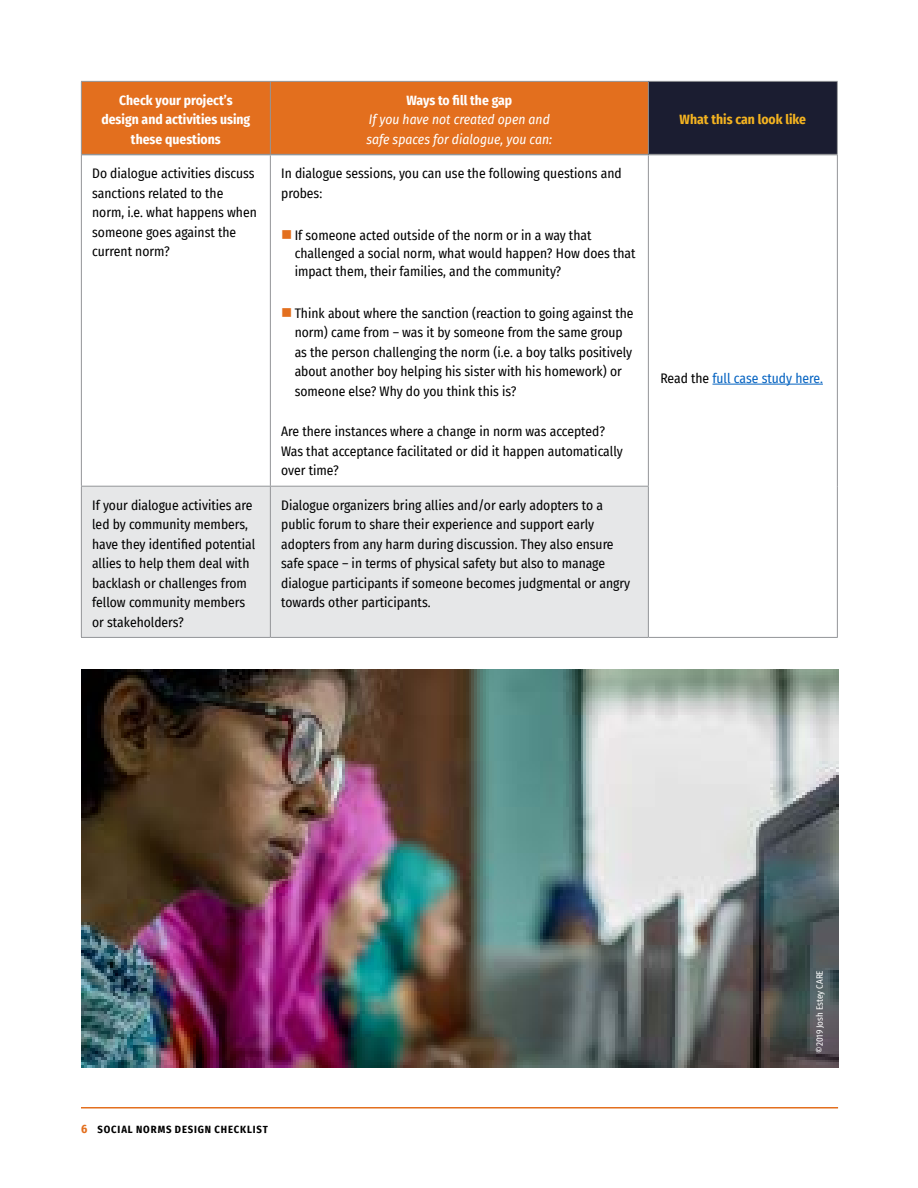
<style>
.page{position:relative;width:918px;height:1188px;background:#fff}
.page>*{position:absolute;margin:0;border:0;box-sizing:border-box;transform-origin:0 0}
.t1{font:13.5px/19.5px "Fira Sans Condensed";color:#000}
.t2{font:700 13.5px/19.5px "Fira Sans Condensed";color:#fff;text-align:center}
.t3{font:italic 13.5px/19.5px "Fira Sans Condensed";color:#fff}
.t4{font:13.5px "Fira Sans Condensed";color:#0563c1}
.t5{font:700 13.5px "Fira Sans Condensed";color:#f4b320}
.t6{font:700 10.5px "Fira Sans Condensed";letter-spacing:.08em;color:#000}
.t7{font:9px "Fira Sans Condensed";color:#fff}
.s1{color:#e36f1e}
.s2{color:#000}
.s3{font-size:12px;color:#e36f1e}
</style>
<div class="page">
<hr style="left:81px;top:1107px;width:757px;height:1px;background:#e36f1e">
<div style="left:82px;top:82px;width:566px;height:72px;background:#e36f1e"></div>
<div style="left:648px;top:81px;width:189px;height:74px;background:#1b1d31"></div>
<div style="left:82px;top:487px;width:566px;height:150px;background:#e6e7e8"></div>
<hr style="left:270px;top:82px;width:1px;height:72px;background:#939598">
<hr style="left:270px;top:155px;width:1px;height:331px;background:#939598">
<hr style="left:81px;top:486px;width:189px;height:1px;background:#939598">
<hr style="left:270px;top:486px;width:379px;height:1px;background:#939598">
<hr style="left:270px;top:487px;width:1px;height:150px;background:#939598">
<hr style="left:648px;top:81px;width:190px;height:1px;background:#939598">
<hr style="left:648px;top:82px;width:1px;height:72px;background:#939598">
<hr style="left:837px;top:82px;width:1px;height:73px;background:#939598">
<hr style="left:81px;top:155px;width:1px;height:331px;background:#939598">
<hr style="left:81px;top:487px;width:1px;height:150px;background:#939598">
<hr style="left:81px;top:637px;width:189px;height:1px;background:#939598">
<hr style="left:270px;top:637px;width:378px;height:1px;background:#939598">
<hr style="left:81px;top:81px;width:189px;height:1px;background:#939598">
<hr style="left:81px;top:82px;width:1px;height:73px;background:#939598">
<hr style="left:270px;top:81px;width:378px;height:1px;background:#939598">
<hr style="left:82px;top:154px;width:188px;height:1px;background:#939598">
<hr style="left:270px;top:154px;width:378px;height:1px;background:#939598">
<hr style="left:648px;top:154px;width:189px;height:1px;background:#939598">
<hr style="left:648px;top:155px;width:1px;height:331px;background:#939598">
<hr style="left:837px;top:155px;width:1px;height:331px;background:#939598">
<hr style="left:648px;top:487px;width:1px;height:150px;background:#939598">
<hr style="left:837px;top:486px;width:1px;height:151px;background:#939598">
<hr style="left:648px;top:637px;width:190px;height:1px;background:#939598">
<img style="left:81px;top:669px;width:757px;height:399px">
<hr style="left:712px;top:384px;width:111px;height:1px;background:#0563c1">
<p class="t2" style="left:101px;top:89px;width:150px">Check your project’s design and activities using these questions</p>
<p class="t2" style="left:407px;top:89px;width:107px">Ways to fill the gap</p>
<p class="t3" style="left:367px;top:110px;width:187px">If you have not created open and safe spaces for dialogue, you can:</p>
<p class="t5" style="left:680px;top:108px;width:128px">What this can look like</p>
<p class="t1" style="left:92px;top:164px;width:166px">Do dialogue activities discuss sanctions related to the norm, i.e. what happens when someone goes against the current norm?</p>
<p class="t1" style="left:281px;top:164px;width:342px">In dialogue sessions, you can use the following questions and probes:</p>
<p class="t1" style="left:295px;top:226px;width:342px;line-height:18px;text-indent:-14px"><span class="s1">■</span> If someone acted outside of the norm or in a way that challenged a social norm, what would happen? How does that impact them, their families, and the community?</p>
<p class="t1" style="left:295px;top:303px;width:340px;text-indent:-13px"><span class="s1">■</span> Think about where the sanction (reaction to going against the norm) came from – was it by someone from the same group as the person challenging the norm (i.e. a boy talks positively about another boy helping his sister with his homework) or someone else? Why do you think this is?</p>
<p class="t1" style="left:281px;top:422px;width:343px">Are there instances where a change in norm was accepted?<br>Was that acceptance facilitated or did it happen automatically over time?</p>
<p class="t1" style="left:92px;top:495px;width:165px">If your dialogue activities are led by community members, have they identified potential allies to help them deal with backlash or challenges from fellow community members or stakeholders?</p>
<p class="t1" style="left:281px;top:495px;width:351px">Dialogue organizers bring allies and/or early adopters to a public forum to share their experience and support early adopters from any harm during discussion. They also ensure safe space – in terms of physical safety but also to manage dialogue participants if someone becomes judgmental or angry towards other participants.</p>
<p class="t4" style="left:660px;top:368px;width:164px"><span class="s2">Read the</span> full case study here.</p>
<p class="t6" style="left:81px;top:1120px;width:189px"><span class="s3">6</span> SOCIAL NORMS DESIGN CHECKLIST</p>
<p class="t7" style="left:813px;top:1053px;width:84px;rotate:-90deg">©2019 Josh Estey CARE</p>
</div>
